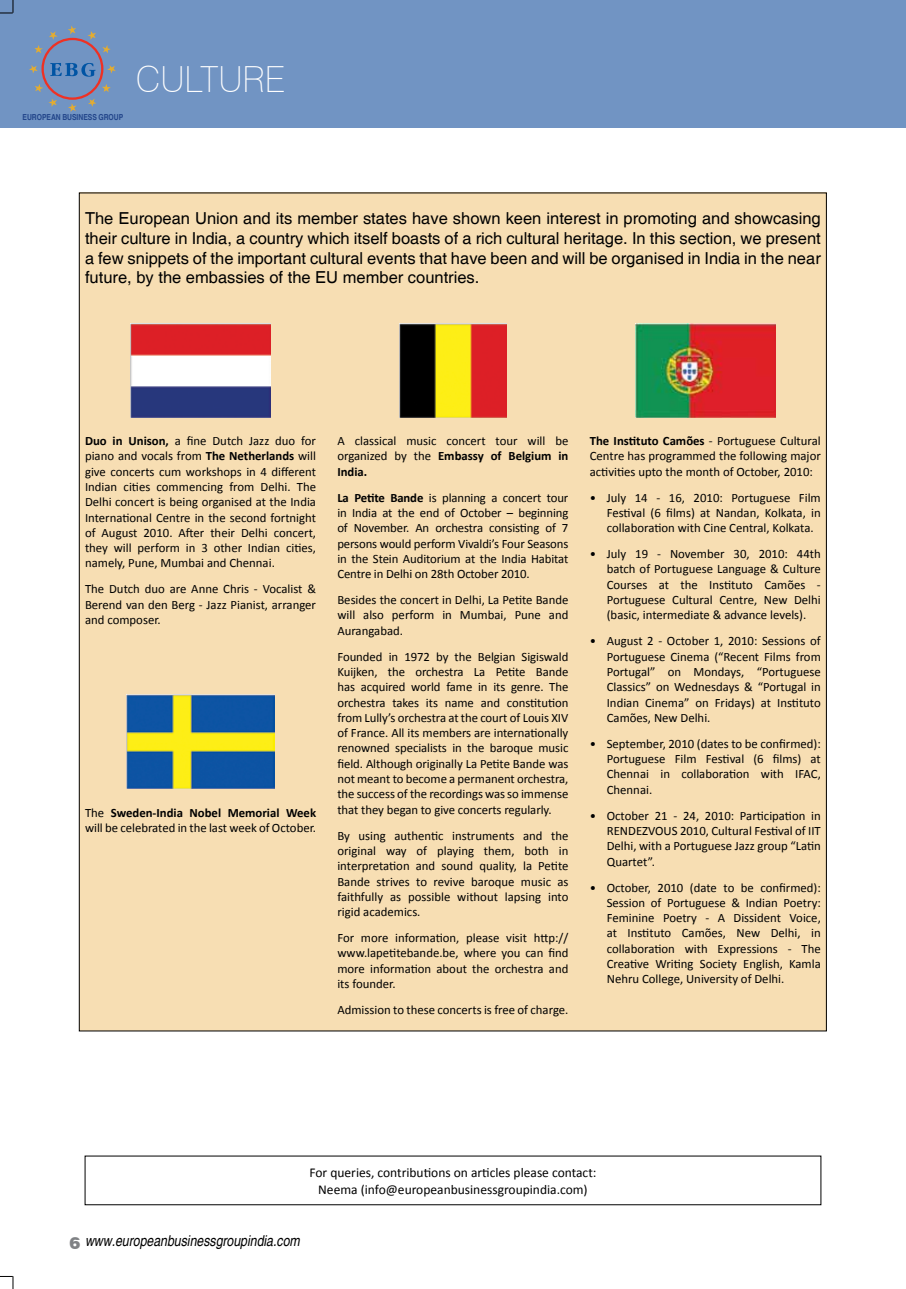
<style>
.page{position:relative;width:906px;height:1289px;background:#fff}
.page>*{position:absolute;margin:0;border:0;box-sizing:border-box;transform-origin:0 0}
.t1{font:100 36px "Swiss 721 BT";color:#fff}
.t2{font:16.5px/19.8px "Helvetica";color:#000;text-align:justify}
.t3{font:900 16.5px "Swiss 721 BT";color:#808285}
.t4{font:italic condensed 15px "Helvetica";color:#000}
.t5{font:13.5px/16.2px "Calibri";color:#000;text-align:center}
.t6{font:12.75px/15.3px "Calibri";color:#000;text-align:justify}
.t7{font:700 condensed 8.25px "Helvetica";color:#22458a}
.s1{font-weight:700}
</style>
<div class="page">
<div style="left:0;top:0;width:906px;height:128px;background:#7194c3"></div>
<svg style="left:29px;top:26px;width:87px;height:86px"></svg>
<svg style="left:0;top:1276px;width:14px;height:12px"></svg>
<svg style="left:0;top:0;width:14px;height:14px"></svg>
<div style="left:79px;top:193px;width:747px;height:837px;background:#f7deb3"></div>
<img style="left:131px;top:324px;width:139px;height:93px">
<img style="left:126px;top:695px;width:149px;height:93px">
<img style="left:399px;top:324px;width:108px;height:93px">
<img style="left:635px;top:324px;width:140px;height:93px">
<p class="t7" style="left:22px;top:112px;width:102px">EUROPEAN BUSINESS GROUP</p>
<h1 class="t1" style="left:136px;top:57px;width:151px">CULTURE</h1>
<p class="t2" style="left:85px;top:209px;width:737px">The European Union and its member states have shown keen interest in promoting and showcasing their culture in India, a country which itself boasts of a rich cultural heritage. In this section, we present a few snippets of the important cultural events that have been and will be organised in India in the near future, by the embassies of the EU member countries.</p>
<p class="t6" style="left:85px;top:433px;width:233px"><span class="s1">Duo in Unison,</span> a fine Dutch Jazz duo for piano and vocals from <span class="s1">The Netherlands</span> will give concerts cum workshops in 4 different Indian cities commencing from Delhi. The Delhi concert is being organised at the India International Centre in the second fortnight of August 2010. After their Delhi concert, they will perform in 3 other Indian cities, namely, Pune, Mumbai and Chennai.</p>
<p class="t6" style="left:85px;top:581px;width:233px">The Dutch duo are Anne Chris - Vocalist &amp; Berend van den Berg - Jazz Pianist, arranger and composer.</p>
<p class="t6" style="left:85px;top:804px;width:233px">The <span class="s1">Sweden-India Nobel Memorial Week </span>will be celebrated in the last week of October.</p>
<p class="t6" style="left:337px;top:433px;width:233px">A classical music concert tour will be organized by the <span class="s1">Embassy of Belgium in India.</span></p>
<p class="t6" style="left:337px;top:490px;width:232px"><span class="s1">La Petite Bande</span> is planning a concert tour in India at the end of October – beginning of November. An orchestra consisting of 7 persons would perform Vivaldi’s Four Seasons in the Stein Auditorium at the India Habitat Centre in Delhi on 28th October 2010.</p>
<p class="t6" style="left:337px;top:592px;width:233px">Besides the concert in Delhi, La Petite Bande will also perform in Mumbai, Pune and Aurangabad.</p>
<p class="t6" style="left:337px;top:648px;width:233px">Founded in 1972 by the Belgian Sigiswald Kuijken, the orchestra La Petite Bande has acquired world fame in its genre. The orchestra takes its name and constitution from Lully’s orchestra at the court of Louis XIV of France. All its members are internationally renowned specialists in the baroque music field. Although originally La Petite Bande was not meant to become a permanent orchestra, the success of the recordings was so immense that they began to give concerts regularly.</p>
<p class="t6" style="left:337px;top:827px;width:233px">By using authentic instruments and the original way of playing them, both in interpretation and sound quality, la Petite Bande strives to revive baroque music as faithfully as possible without lapsing into rigid academics.</p>
<p class="t6" style="left:337px;top:930px;width:233px">For more information, please visit http:// www.lapetitebande.be, where you can find more information about the orchestra and its founder.</p>
<p class="t6" style="left:337px;top:1002px;width:233px">Admission to these concerts is free of charge.</p>
<p class="t6" style="left:590px;top:433px;width:233px"><span class="s1">The Instituto Camões</span> - Portuguese Cultural Centre has programmed the following major activities upto the month of October, 2010:</p>
<p class="t6" style="left:607px;top:490px;width:215px;text-indent:-17px">• July 14 - 16, 2010: Portuguese Film Festival (6 films) at Nandan, Kolkata, in collaboration with Cine Central, Kolkata.</p>
<p class="t6" style="left:607px;top:546px;width:216px;text-indent:-17px">• July 19 - November 30, 2010: 44th batch of Portuguese Language &amp; Culture Courses at the Instituto Camões - Portuguese Cultural Centre, New Delhi (basic, intermediate &amp; advance levels).</p>
<p class="t6" style="left:607px;top:633px;width:216px;text-indent:-17px">• August 2 - October 1, 2010: Sessions of Portuguese Cinema (“Recent Films from Portugal” on Mondays, “Portuguese Classics” on Wednesdays &amp; “Portugal in Indian Cinema” on Fridays) at Instituto Camões, New Delhi.</p>
<p class="t6" style="left:607px;top:736px;width:216px;text-indent:-17px">• September, 2010 (dates to be confirmed):<br>Portuguese Film Festival (6 films) at Chennai in collaboration with IFAC, Chennai.</p>
<p class="t6" style="left:607px;top:807px;width:216px;text-indent:-17px">• October 21 - 24, 2010: Participation in RENDEZVOUS 2010, Cultural Festival of IIT Delhi, with a Portuguese Jazz group “Latin Quartet”.</p>
<p class="t6" style="left:607px;top:879px;width:216px;text-indent:-17px">• October, 2010 (date to be confirmed):<br>Session of Portuguese &amp; Indian Poetry:<br>Feminine Poetry - A Dissident Voice, at Instituto Camões, New Delhi, in collaboration with Expressions - The Creative Writing Society English, Kamla Nehru College, University of Delhi.</p>
<p class="t5" style="left:309px;top:1164px;width:288px">For queries, contributions on articles please contact:<br>Neema (info@europeanbusinessgroupindia.com)</p>
<p class="t4" style="left:85px;top:1231px;width:216px">www.europeanbusinessgroupindia.com</p>
<p class="t3" style="left:69px;top:1232px;width:12px">6</p>
</div>
